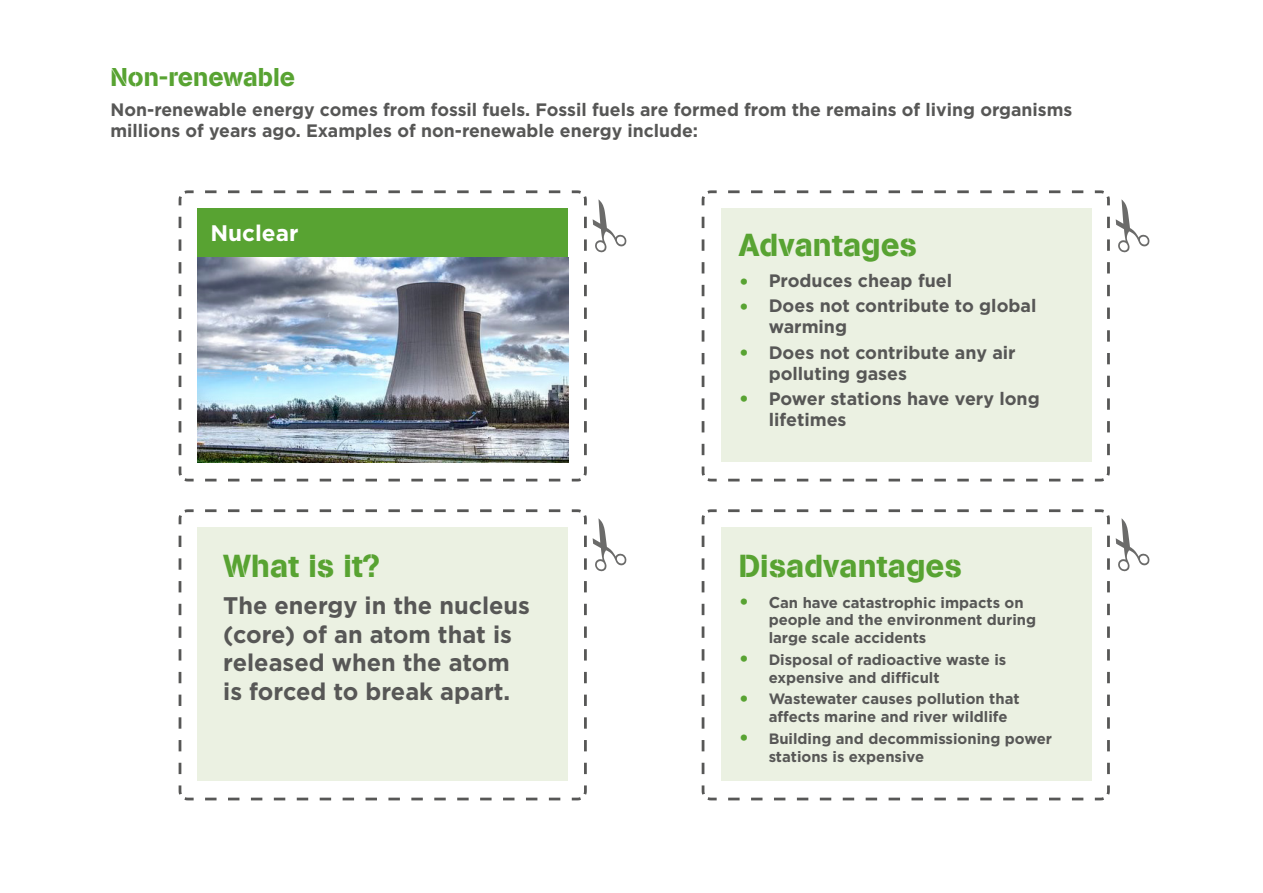
<style>
.page{position:relative;width:1263px;height:893px;background:#fff}
.page>*{position:absolute;margin:0;border:0;box-sizing:border-box;transform-origin:0 0}
.t1{font:31.5px "AG Book Stencil";color:#58a332}
.t2{font:25.5px "AG Book Stencil";color:#58a332}
.t3{font:700 24px/28.5px "Gotham";color:#575756}
.t4{font:700 22.5px "Gotham";color:#fff}
.t5{font:700 18px/21px "Gotham";color:#575756}
.t6{font:700 15px/17.7px "Gotham";color:#575756}
.s1{font-size:21px;color:#58a332}
.s2{font-size:15.75px}
</style>
<div class="page">
<svg style="left:701px;top:509px;width:409px;height:292px"></svg>
<div style="left:721px;top:528px;width:370px;height:253px;background:#ebf1e2"></div>
<svg style="left:178px;top:509px;width:409px;height:292px"></svg>
<div style="left:198px;top:528px;width:370px;height:253px;background:#ebf1e2"></div>
<svg style="left:178px;top:190px;width:409px;height:292px"></svg>
<div style="left:198px;top:209px;width:370px;height:253px;background:#58a332"></div>
<svg style="left:701px;top:190px;width:409px;height:292px"></svg>
<div style="left:721px;top:209px;width:370px;height:253px;background:#ebf1e2"></div>
<img style="left:198px;top:258px;width:370px;height:204px">
<svg style="left:584px;top:514px;width:3px;height:260px"></svg>
<svg style="left:1107px;top:514px;width:3px;height:260px"></svg>
<svg style="left:584px;top:196px;width:3px;height:259px"></svg>
<svg style="left:1107px;top:196px;width:3px;height:259px"></svg>
<h2 class="t2" style="left:111px;top:62px;width:186px">Non-renewable</h2>
<p class="t5" style="left:111px;top:99px;width:963px">Non-renewable energy comes from fossil fuels. Fossil fuels are formed from the remains of living organisms millions of years ago. Examples of non-renewable energy include:</p>
<p class="t4" style="left:210px;top:218px;width:89px">Nuclear</p>
<h1 class="t1" style="left:223px;top:547px;width:159px">What is it?</h1>
<h3 class="t3" style="left:223px;top:591px;width:308px">The energy in the nucleus (core) of an atom that is released when the atom is forced to break apart.</h3>
<h1 class="t1" style="left:739px;top:226px;width:180px">Advantages</h1>
<p class="t5" style="left:739px;top:270px;width:215px"><span class="s1">•</span> Produces cheap fuel</p>
<p class="t5" style="left:769px;top:295px;width:269px;text-indent:-30px"><span class="s1">•</span> Does not contribute to global warming</p>
<p class="t5" style="left:769px;top:342px;width:249px;text-indent:-30px"><span class="s1">•</span> Does not contribute any air polluting gases</p>
<p class="t5" style="left:769px;top:388px;width:273px;text-indent:-30px"><span class="s1">•</span> Power stations have very long lifetimes</p>
<h1 class="t1" style="left:739px;top:547px;width:225px">Disadvantages</h1>
<p class="t6" style="left:769px;top:594px;width:269px;text-indent:-30px"><span class="s1">•</span> <span class="s2">C</span>an have catastrophic impacts on people and the environment during large scale accidents</p>
<p class="t6" style="left:769px;top:651px;width:239px;text-indent:-30px"><span class="s1">•</span> Disposal of radioactive waste is expensive and difficult</p>
<p class="t6" style="left:769px;top:690px;width:252px;text-indent:-30px"><span class="s1">•</span> Wastewater causes pollution that affects marine and river wildlife</p>
<p class="t6" style="left:769px;top:730px;width:285px;text-indent:-30px"><span class="s1">•</span> Building and decommissioning power stations is expensive</p>
</div>
